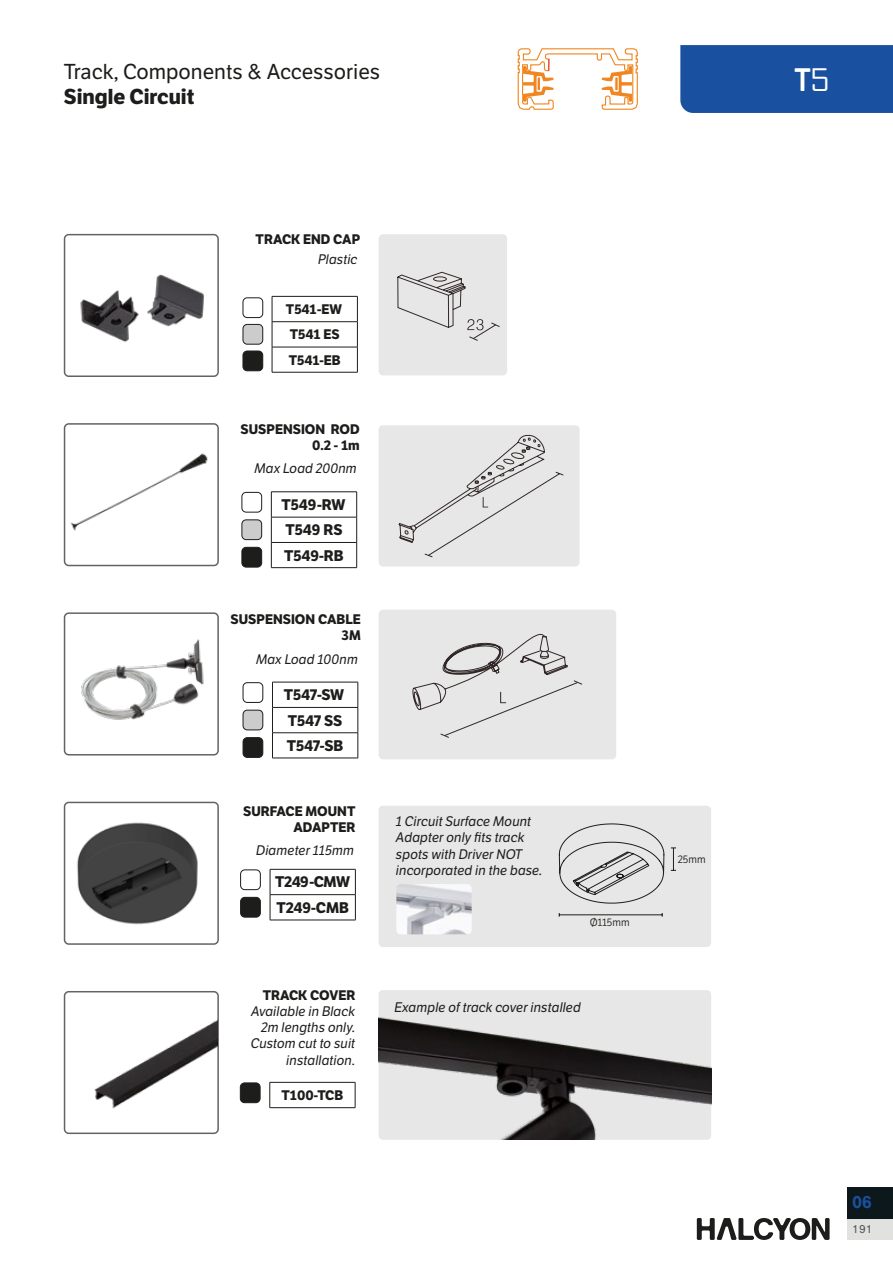
<style>
.page{position:relative;width:893px;height:1263px;background:#fff}
.page>*{position:absolute;margin:0;border:0;box-sizing:border-box;transform-origin:0 0}
.t1{font:700 31.5px "Vox Round";color:#fff}
.t2{font:21px "LFT Etica";color:#1d1d1b}
.t3{font:700 21px "LFT Etica";color:#1d1d1b}
.t4{font:700 18px "Nimbus San";color:#1951a0}
.t5{font:700 15px/25.2px "LFT Etica";letter-spacing:-.015em;color:#1d1d1b}
.t6{font:italic 13.5px/16.2px "LFT Etica";color:#1d1d1b;text-align:right}
.t7{font:700 13.5px/16.2px "LFT Etica";color:#1d1d1b;text-align:right}
.t8{font:12px "Nimbus San";color:#57575a}
.t9{font:10.5px "LFT Etica";color:#1d1d1b}
.s1{font-weight:400}
</style>
<div class="page">
<div style="left:64px;top:234px;width:155px;height:143px;border:2px solid #646363;border-radius:4px"></div>
<div style="left:64px;top:612px;width:155px;height:143px;border:2px solid #646363;border-radius:4px"></div>
<div style="left:64px;top:423px;width:155px;height:143px;border:2px solid #646363;border-radius:4px"></div>
<div style="left:64px;top:802px;width:155px;height:143px;border:2px solid #646363;border-radius:4px"></div>
<div style="left:64px;top:991px;width:155px;height:143px;border:2px solid #646363;border-radius:4px"></div>
<div style="left:847px;top:1218px;width:46px;height:22px;background:#e1e1e0"></div>
<div style="left:847px;top:1187px;width:46px;height:31px;background:#0d181c"></div>
<svg style="left:697px;top:1218px;width:133px;height:22px"></svg>
<div style="left:680px;top:45px;width:213px;height:68px;background:#1951a0"></div>
<div style="left:379px;top:234px;width:128px;height:141px;background:#e7e7e7;border-radius:4px"></div>
<hr style="left:272px;top:296px;width:86px;height:1px;background:#1d1d1b">
<hr style="left:272px;top:321px;width:86px;height:1px;background:#1d1d1b">
<hr style="left:272px;top:347px;width:86px;height:1px;background:#1d1d1b">
<svg style="left:272px;top:297px;width:1px;height:75px"></svg>
<svg style="left:357px;top:297px;width:1px;height:75px"></svg>
<hr style="left:272px;top:372px;width:86px;height:1px;background:#1d1d1b">
<div style="left:243px;top:351px;width:20px;height:20px;background:#1d1d1b;border-radius:4px"></div>
<div style="left:243px;top:351px;width:20px;height:20px;border:1px solid #1d1d1b;border-radius:4px"></div>
<div style="left:243px;top:324px;width:20px;height:20px;background:#ccc;border-radius:4px"></div>
<div style="left:243px;top:324px;width:20px;height:21px;border:1px solid #1d1d1b;border-radius:4px"></div>
<div style="left:243px;top:297px;width:20px;height:21px;border:1px solid #1d1d1b;border-radius:4px"></div>
<svg style="left:397px;top:272px;width:103px;height:69px"></svg>
<div style="left:379px;top:425px;width:201px;height:141px;background:#e7e7e7;border-radius:4px"></div>
<div style="left:242px;top:547px;width:20px;height:20px;background:#1d1d1b;border-radius:4px"></div>
<div style="left:242px;top:547px;width:20px;height:20px;border:1px solid #1d1d1b;border-radius:4px"></div>
<div style="left:242px;top:520px;width:20px;height:20px;background:#ccc;border-radius:4px"></div>
<div style="left:242px;top:519px;width:20px;height:21px;border:1px solid #1d1d1b;border-radius:4px"></div>
<div style="left:242px;top:492px;width:20px;height:20px;border:1px solid #1d1d1b;border-radius:4px"></div>
<hr style="left:271px;top:491px;width:86px;height:1px;background:#1d1d1b">
<hr style="left:271px;top:517px;width:86px;height:1px;background:#1d1d1b">
<hr style="left:271px;top:542px;width:86px;height:1px;background:#1d1d1b">
<svg style="left:271px;top:492px;width:1px;height:75px"></svg>
<svg style="left:356px;top:492px;width:1px;height:75px"></svg>
<hr style="left:271px;top:567px;width:86px;height:1px;background:#1d1d1b">
<svg style="left:398px;top:434px;width:166px;height:124px"></svg>
<div style="left:243px;top:738px;width:20px;height:19px;background:#1d1d1b;border-radius:4px"></div>
<div style="left:243px;top:737px;width:20px;height:21px;border:1px solid #1d1d1b;border-radius:4px"></div>
<div style="left:243px;top:710px;width:20px;height:20px;background:#ccc;border-radius:4px"></div>
<div style="left:243px;top:710px;width:20px;height:20px;border:1px solid #1d1d1b;border-radius:4px"></div>
<div style="left:243px;top:682px;width:20px;height:21px;border:1px solid #1d1d1b;border-radius:4px"></div>
<hr style="left:272px;top:682px;width:86px;height:1px;background:#1d1d1b">
<hr style="left:272px;top:707px;width:86px;height:1px;background:#1d1d1b">
<hr style="left:272px;top:732px;width:86px;height:1px;background:#1d1d1b">
<svg style="left:272px;top:682px;width:1px;height:76px"></svg>
<svg style="left:358px;top:682px;width:1px;height:76px"></svg>
<hr style="left:272px;top:758px;width:86px;height:1px;background:#1d1d1b">
<div style="left:379px;top:610px;width:237px;height:149px;background:#e7e7e7;border-radius:4px"></div>
<svg style="left:412px;top:634px;width:171px;height:104px"></svg>
<svg style="left:517px;top:48px;width:121px;height:62px"></svg>
<div style="left:379px;top:990px;width:332px;height:150px;background:#e7e7e7;border-radius:4px"></div>
<img style="left:94px;top:1014px;width:123px;height:99px">
<div style="left:240px;top:1083px;width:20px;height:20px;background:#1d1d1b;border-radius:4px"></div>
<div style="left:240px;top:1082px;width:20px;height:21px;border:1px solid #1d1d1b;border-radius:4px"></div>
<hr style="left:270px;top:1082px;width:85px;height:1px;background:#1d1d1b">
<svg style="left:269px;top:1082px;width:1px;height:25px"></svg>
<svg style="left:355px;top:1082px;width:1px;height:25px"></svg>
<hr style="left:270px;top:1107px;width:85px;height:1px;background:#1d1d1b">
<img style="left:379px;top:1017px;width:332px;height:123px">
<img style="left:151px;top:264px;width:66px;height:76px">
<img style="left:64px;top:277px;width:87px;height:75px">
<img style="left:65px;top:423px;width:151px;height:144px">
<img style="left:81px;top:639px;width:123px;height:81px">
<div style="left:241px;top:897px;width:19px;height:20px;background:#1d1d1b;border-radius:4px"></div>
<div style="left:240px;top:897px;width:21px;height:20px;border:1px solid #1d1d1b;border-radius:4px"></div>
<div style="left:240px;top:869px;width:21px;height:21px;border:1px solid #1d1d1b;border-radius:4px"></div>
<hr style="left:270px;top:869px;width:86px;height:1px;background:#1d1d1b">
<hr style="left:270px;top:894px;width:86px;height:1px;background:#1d1d1b">
<svg style="left:270px;top:869px;width:1px;height:51px"></svg>
<svg style="left:355px;top:869px;width:1px;height:51px"></svg>
<hr style="left:270px;top:920px;width:86px;height:1px;background:#1d1d1b">
<div style="left:379px;top:806px;width:332px;height:141px;background:#e7e7e7;border-radius:4px"></div>
<img style="left:396px;top:884px;width:76px;height:50px">
<img style="left:77px;top:822px;width:121px;height:103px">
<svg style="left:559px;top:823px;width:105px;height:81px"></svg>
<hr style="left:559px;top:914px;width:103px;height:1px;background:#1d1d1b">
<svg style="left:671px;top:848px;width:5px;height:23px"></svg>
<h2 class="t2" style="left:64px;top:59px;width:318px">Track, Components &amp; Accessories</h2>
<h2 class="t3" style="left:64px;top:84px;width:132px">Single Circuit</h2>
<p class="t7" style="left:256px;top:231px;width:106px">TRACK END CAP</p>
<p class="t6" style="left:318px;top:252px;width:41px">Plastic</p>
<p class="t7" style="left:286px;top:301px;width:58px">T541-EW</p>
<p class="t7" style="left:289px;top:322px;width:53px;line-height:25.2px;text-align:left">T541 ES<br>T541-EB</p>
<p class="t7" style="left:240px;top:421px;width:121px">SUSPENSION ROD<br>0.2 - 1m</p>
<p class="t6" style="left:254px;top:461px;width:104px">Max Load 200nm</p>
<p class="t5" style="left:281px;top:492px;width:66px">T549-RW</p>
<p class="t5" style="left:284px;top:517px;width:61px">T549 RS<br>T549-RB</p>
<p class="t7" style="left:230px;top:611px;width:132px">SUSPENSION CABLE<br>3M</p>
<p class="t6" style="left:256px;top:651px;width:104px">Max Load 100nm</p>
<p class="t5" style="left:284px;top:682px;width:62px">T547-SW</p>
<p class="t5" style="left:287px;top:708px;width:58px">T547 SS<br>T547-SB</p>
<p class="t7" style="left:243px;top:803px;width:114px">SURFACE MOUNT<br>ADAPTER</p>
<p class="t6" style="left:256px;top:842px;width:99px">Diameter 115mm</p>
<p class="t5" style="left:275px;top:870px;width:76px">T249-CMW</p>
<p class="t5" style="left:276px;top:895px;width:74px">T249-CMB</p>
<p class="t7" style="left:263px;top:987px;width:94px">TRACK COVER</p>
<p class="t6" style="left:251px;top:1003px;width:106px">Available in Black<br>2m lengths only.<br>Custom cut to suit installation.</p>
<p class="t7" style="left:281px;top:1087px;width:63px">T100-TCB</p>
<p class="t6" style="left:396px;top:814px;width:148px;text-align:left">1 Circuit Surface Mount<br>Adapter only fits track spots with Driver NOT incorporated in the base.</p>
<p class="t9" style="left:590px;top:916px;width:41px">Ø115mm</p>
<p class="t6" style="left:394px;top:999px;width:188px">Example of track cover installed</p>
<p class="t9" style="left:678px;top:853px;width:29px">25mm</p>
<h1 class="t1" style="left:795px;top:59px;width:36px">T<span class="s1">5</span></h1>
<h3 class="t4" style="left:852px;top:1192px;width:21px">06</h3>
<p class="t8" style="left:852px;top:1222px;width:22px">191</p>
</div>
